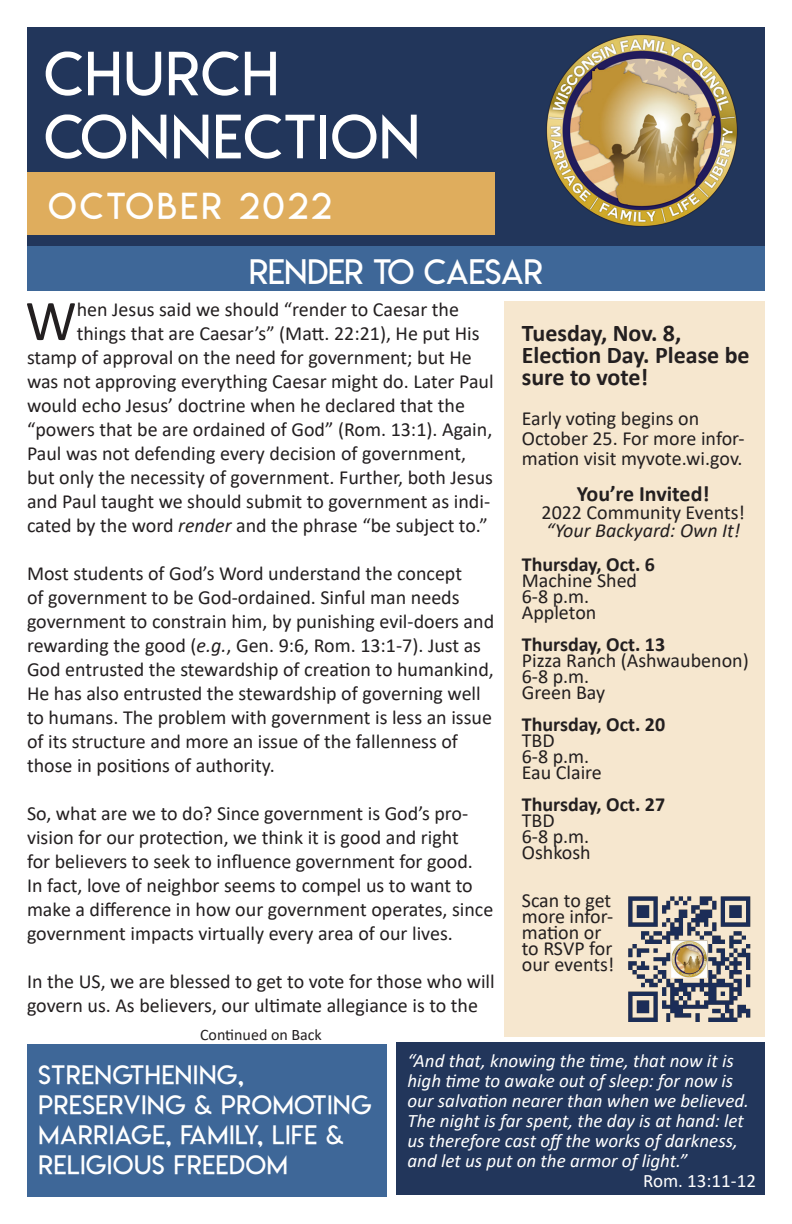
<style>
.page{position:relative;width:792px;height:1224px;background:#fff}
.page>*{position:absolute;margin:0;border:0;box-sizing:border-box;transform-origin:0 0}
.t1{font:60px "Lemon Milklight";letter-spacing:.03em;color:#fff}
.Body_Text{font:57.8px "Calibri";color:#231f20}
.t2{font:36px "Lemon Milklight";letter-spacing:.1em;color:#fff}
.t3{font:34px "Lemon Milklight";color:#fff}
.t4{font:26px/30px "Lemon Milklight";letter-spacing:.03em;color:#fff}
.t5{font:700 24px/22px "Calibri";color:#231f20}
.t6{font:700 22px "Calibri";color:#231f20}
.Body_Text-2{font:20px/24px "Calibri";color:#231f20}
.t7{font:700 20px "Calibri";color:#231f20}
.t8{font:italic 20px "Calibri";color:#231f20}
.t9{font:italic 19px/20px "Calibri";color:#fff}
.t10{font:19px "Calibri";color:#fff}
.t11{font:16px "Calibri";color:#231f20}
.s1{font-style:italic}
</style>
<div class="page">
<div style="left:27px;top:27px;width:738px;height:262px;background:#22365b"></div>
<img style="left:546px;top:34px;width:192px;height:193px">
<div style="left:27px;top:172px;width:468px;height:63px;background:#dfad5d"></div>
<div style="left:27px;top:246px;width:738px;height:45px;background:#3e6798"></div>
<div style="left:504px;top:301px;width:261px;height:735px;background:#f6e7cf"></div>
<div style="left:27px;top:1044px;width:360px;height:153px;background:#3e6798"></div>
<div style="left:396px;top:1042px;width:369px;height:153px;background:#22365b"></div>
<img style="left:628px;top:896px;width:123px;height:126px">
<p class="t1" style="left:44px;top:37px;width:236px">CHURCH</p>
<p class="t1" style="left:44px;top:100px;width:377px">CONNECTION</p>
<p class="t2" style="left:48px;top:184px;width:284px">OCTOBER 2022</p>
<p class="t3" style="left:249px;top:251px;width:295px">RENDER TO CAESAR</p>
<p class="Body_Text" style="left:25px;top:281px;width:53px">W</p>
<p class="Body_Text-2" style="left:77px;top:297px;width:384px">hen Jesus said we should “render to Caesar the</p>
<p class="Body_Text-2" style="left:77px;top:321px;width:404px">things that are Caesar’s” (Matt. 22:21), He put His</p>
<p class="Body_Text-2" style="left:27px;top:345px;width:446px">stamp of approval on the need for government; but He</p>
<p class="Body_Text-2" style="left:27px;top:369px;width:468px">was not approving everything Caesar might do. Later Paul</p>
<p class="Body_Text-2" style="left:27px;top:393px;width:440px">would echo Jesus’ doctrine when he declared that the</p>
<p class="Body_Text-2" style="left:27px;top:417px;width:467px">“powers that be are ordained of God” (Rom. 13:1). Again,</p>
<p class="Body_Text-2" style="left:27px;top:441px;width:441px">Paul was not defending every decision of government,</p>
<p class="Body_Text-2" style="left:27px;top:465px;width:468px">but only the necessity of government. Further, both Jesus</p>
<p class="Body_Text-2" style="left:27px;top:489px;width:465px">and Paul taught we should submit to government as indi-</p>
<p class="Body_Text-2" style="left:27px;top:513px;width:462px">cated by the word <span class="s1">render</span> and the phrase “be subject to.”</p>
<p class="Body_Text-2" style="left:27px;top:561px;width:469px">Most students of God’s Word understand the concept<br>of government to be God-ordained. Sinful man needs government to constrain him, by punishing evil-doers and rewarding the good (<span class="s1">e.g.</span>, Gen. 9:6, Rom. 13:1-7). Just as God entrusted the stewardship of creation to humankind, He has also entrusted the stewardship of governing well to humans. The problem with government is less an issue of its structure and more an issue of the fallenness of those in positions of authority.</p>
<p class="Body_Text-2" style="left:27px;top:801px;width:468px">So, what are we to do? Since government is God’s pro&shy;vision for our protection, we think it is good and right<br>for believers to seek to influence government for good.<br>In fact, love of neighbor seems to compel us to want to make a difference in how our government operates, since government impacts virtually every area of our lives.</p>
<p class="Body_Text-2" style="left:27px;top:969px;width:469px">In the US, we are blessed to get to vote for those who will govern us. As believers, our ultimate allegiance is to the</p>
<p class="t11" style="left:200px;top:1023px;width:123px">Continued on Back</p>
<p class="t5" style="left:522px;top:322px;width:161px">Tuesday, Nov. 8,</p>
<p class="t5" style="left:522px;top:344px;width:229px">Election Day. Please be sure to vote!</p>
<p class="Body_Text-2" style="left:522px;top:406px;width:179px">Early voting begins on</p>
<p class="Body_Text-2" style="left:522px;top:428px;width:224px;line-height:20px">October 25. For more infor&shy;mation visit myvote.wi.gov.</p>
<p class="t6" style="left:577px;top:478px;width:134px">You’re Invited!</p>
<p class="Body_Text-2" style="left:542px;top:500px;width:205px">2022 Community Events!</p>
<p class="t8" style="left:546px;top:516px;width:196px">“Your Backyard: Own It!</p>
<p class="t7" style="left:522px;top:550px;width:135px">Thursday, Oct. 6</p>
<p class="Body_Text-2" style="left:522px;top:568px;width:117px">Machine Shed</p>
<p class="Body_Text-2" style="left:522px;top:584px;width:69px">6-8 p.m.</p>
<p class="Body_Text-2" style="left:522px;top:600px;width:76px">Appleton</p>
<p class="t7" style="left:522px;top:630px;width:145px">Thursday, Oct. 13</p>
<p class="Body_Text-2" style="left:522px;top:648px;width:228px">Pizza Ranch (Ashwaubenon)</p>
<p class="Body_Text-2" style="left:522px;top:664px;width:69px">6-8 p.m.</p>
<p class="Body_Text-2" style="left:522px;top:680px;width:85px">Green Bay</p>
<p class="t7" style="left:522px;top:710px;width:145px">Thursday, Oct. 20</p>
<p class="Body_Text-2" style="left:522px;top:728px;width:34px">TBD</p>
<p class="Body_Text-2" style="left:522px;top:744px;width:69px">6-8 p.m.</p>
<p class="Body_Text-2" style="left:522px;top:760px;width:82px">Eau Claire</p>
<p class="t7" style="left:522px;top:790px;width:145px">Thursday, Oct. 27</p>
<p class="Body_Text-2" style="left:522px;top:808px;width:34px">TBD</p>
<p class="Body_Text-2" style="left:522px;top:824px;width:69px">6-8 p.m.</p>
<p class="Body_Text-2" style="left:522px;top:840px;width:70px">Oshkosh</p>
<p class="Body_Text-2" style="left:522px;top:888px;width:91px">Scan to get</p>
<p class="Body_Text-2" style="left:522px;top:908px;width:94px;line-height:16px">more infor&shy;mation or to RSVP for our events!</p>
<p class="t4" style="left:38px;top:1060px;width:335px">STRENGTHENING,<br>PRESERVING &amp; PROMOTING<br>MARRIAGE, FAMILY, LIFE &amp;<br>RELIGIOUS FREEDOM</p>
<p class="t9" style="left:408px;top:1050px;width:343px">“And that, knowing the time, that now it is high time to awake out of sleep: for now is our salvation nearer than when we believed.<br>The night is far spent, the day is at hand: let us therefore cast off the works of darkness, and let us put on the armor of light.”</p>
<p class="t10" style="left:643px;top:1168px;width:114px">Rom. 13:11-12</p>
</div>
